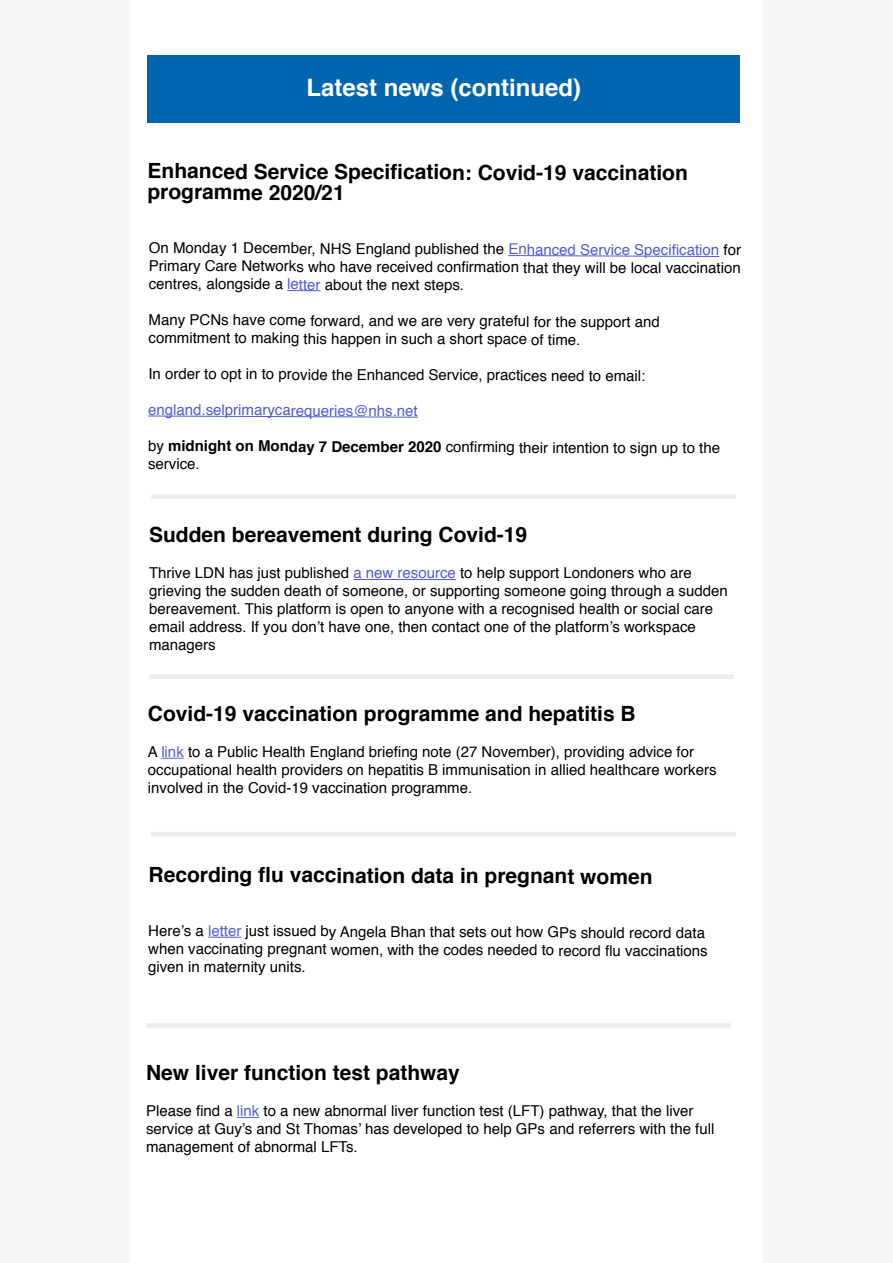
<style>
.page{position:relative;width:893px;height:1263px;background:#fff}
.page>*{position:absolute;margin:0;border:0;box-sizing:border-box;transform-origin:0 0}
.t1{font:700 24px "Helvetica";color:#fff}
.t2{font:700 21px/20.2px "Helvetica";letter-spacing:-.005em;color:#000}
.t3{font:15px/18px "Helvetica";color:#000}
.t4{font:15px "Helvetica";letter-spacing:-.005em;color:#4f5cd6}
.s1{color:#4f5cd6}
.s2{font-weight:700}
</style>
<div class="page">
<div style="left:0;top:0;width:129px;height:1263px;background:#f9f8f8"></div>
<div style="left:764px;top:0;width:129px;height:1263px;background:#f9f8f8"></div>
<div style="left:147px;top:56px;width:593px;height:67px;background:#0065af"></div>
<div style="left:151px;top:494px;width:585px;height:5px;background:#ededed"></div>
<hr style="left:151px;top:832px;width:585px;height:4px;background:#ededed">
<svg style="left:508px;top:255px;width:212px;height:2px"></svg>
<hr style="left:287px;top:290px;width:34px;height:1px;background:#4f5cd6">
<svg style="left:148px;top:415px;width:270px;height:3px"></svg>
<hr style="left:208px;top:937px;width:33px;height:1px;background:#4f5cd6">
<hr style="left:353px;top:579px;width:103px;height:1px;background:#4f5cd6">
<div style="left:146px;top:1023px;width:585px;height:5px;background:#ededed"></div>
<svg style="left:237px;top:1117px;width:22px;height:1px"></svg>
<svg style="left:161px;top:758px;width:23px;height:1px"></svg>
<div style="left:149px;top:674px;width:585px;height:5px;background:#ededed"></div>
<h1 class="t1" style="left:306px;top:68px;width:276px">Latest news (continued)</h1>
<h2 class="t2" style="left:147px;top:162px;width:542px">Enhanced Service Specification: Covid-19 vaccination programme 2020/21</h2>
<p class="t3" style="left:149px;top:240px;width:594px;text-align:justify">On Monday 1 December, NHS England published the <span class="s1">Enhanced Service Specification</span> for Primary Care Networks who have received confirmation that they will be local vaccination centres, alongside a <span class="s1">letter</span> about the next steps.</p>
<p class="t3" style="left:149px;top:312px;width:513px">Many PCNs have come forward, and we are very grateful for the support and commitment to making this happen in such a short space of time.</p>
<p class="t3" style="left:148px;top:366px;width:499px">In order to opt in to provide the Enhanced Service, practices need to email:</p>
<p class="t4" style="left:148px;top:399px;width:271px">england.selprimarycarequeries@nhs.net</p>
<p class="t3" style="left:148px;top:440px;width:574px;line-height:16.4px">by <span class="s2">midnight on Monday 7 December 2020</span> confirming their intention to sign up to the service.</p>
<h2 class="t2" style="left:149px;top:525px;width:380px">Sudden bereavement during Covid-19</h2>
<p class="t3" style="left:149px;top:565px;width:580px">Thrive LDN has just published <span class="s1">a new resource</span> to help support Londoners who are grieving the sudden death of someone, or supporting someone going through a sudden bereavement. This platform is open to anyone with a recognised health or social care email address. If you don’t have one, then contact one of the platform’s workspace managers</p>
<h2 class="t2" style="left:148px;top:704px;width:489px">Covid-19 vaccination programme and hepatitis B</h2>
<p class="t3" style="left:148px;top:743px;width:570px">A <span class="s1">link</span> to a Public Health England briefing note (27 November), providing advice for occupational health providers on hepatitis B immunisation in allied healthcare workers involved in the Covid-19 vaccination programme.</p>
<h2 class="t2" style="left:148px;top:865px;width:506px">Recording flu vaccination data in pregnant women</h2>
<p class="t3" style="left:148px;top:923px;width:561px;line-height:17.5px">Here’s a <span class="s1">letter</span> just issued by Angela Bhan that sets out how GPs should record data when vaccinating pregnant women, with the codes needed to record flu vaccinations given in maternity units.</p>
<h2 class="t2" style="left:146px;top:1063px;width:315px">New liver function test pathway</h2>
<p class="t3" style="left:146px;top:1102px;width:570px">Please find a <span class="s1">link</span> to a new abnormal liver function test (LFT) pathway, that the liver service at Guy’s and St Thomas’ has developed to help GPs and referrers with the full management of abnormal LFTs.</p>
</div>
